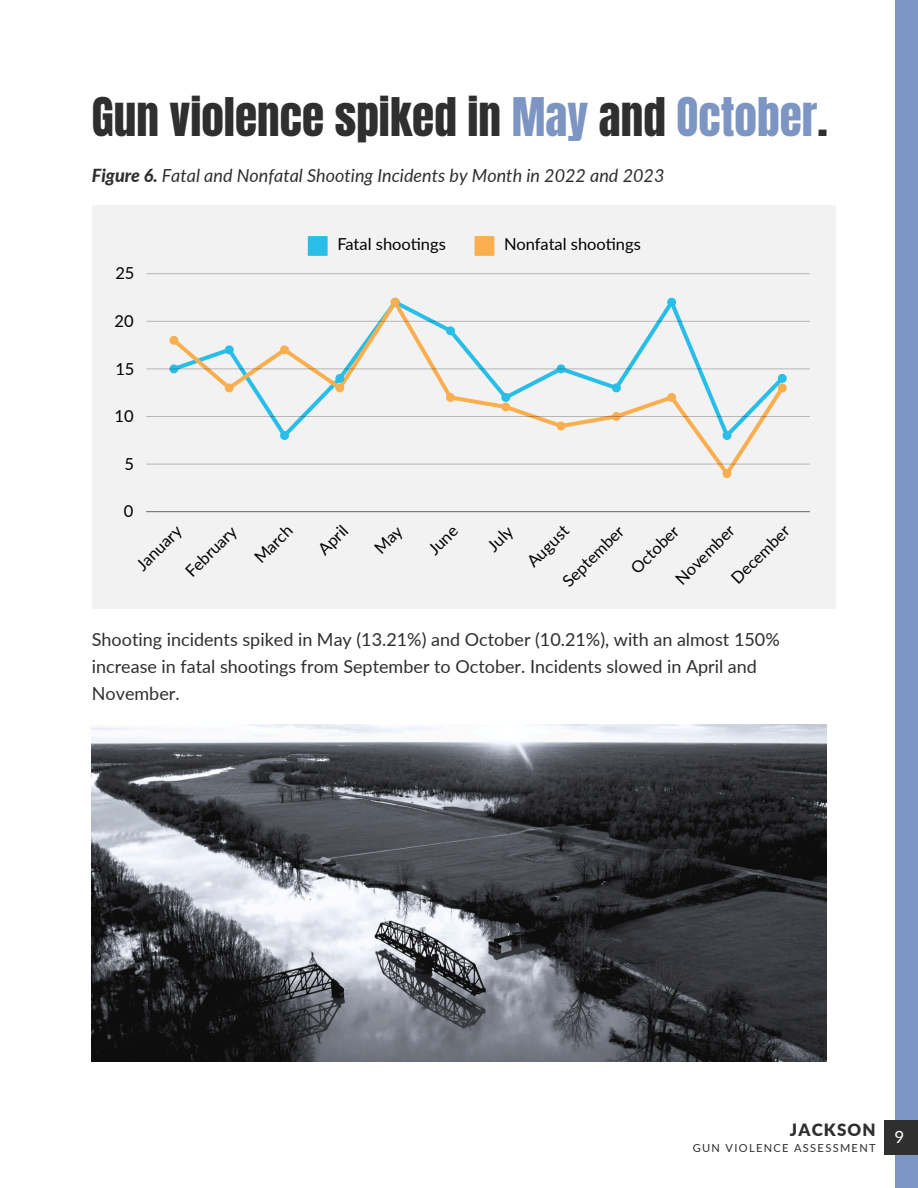
<style>
.page{position:relative;width:918px;height:1188px;background:#fff}
.page>*{position:absolute;margin:0;border:0;box-sizing:border-box;transform-origin:0 0}
.t1{font:45.3px "Anton";color:#2f2f2f}
.t2{font:18px/26.5px "Lato";color:#2f2f2f}
.t3{font:italic 18px "Lato";color:#2f2f2f}
.t4{font:900 16.95px "Lato";letter-spacing:.07em;color:#2f2f2f}
.t5{font:16.95px "Lato";color:#fff}
.t6{font:16.5px "Lato";color:#000}
.t7{font:11.1px "Lato";letter-spacing:.12em;color:#2f2f2f}
.s1{color:#7c95c2}
.s2{font-weight:800}
</style>
<div class="page">
<div style="left:92px;top:206px;width:744px;height:403px;background:#f2f2f2"></div>
<svg style="left:308px;top:236px;width:20px;height:20px"></svg>
<svg style="left:475px;top:236px;width:19px;height:20px"></svg>
<svg style="left:168px;top:297px;width:620px;height:181px"></svg>
<hr style="left:146px;top:511px;width:664px;height:1px;background:#7c7c7c">
<hr style="left:146px;top:464px;width:664px;height:1px;background:#cecece">
<hr style="left:146px;top:416px;width:664px;height:1px;background:#000;opacity:.25">
<hr style="left:146px;top:368px;width:664px;height:1px;background:#000;opacity:.25">
<hr style="left:146px;top:321px;width:664px;height:1px;background:#c2c2c2">
<hr style="left:146px;top:273px;width:664px;height:1px;background:#c0c0c0">
<img style="left:92px;top:725px;width:734px;height:336px">
<div style="left:896px;top:0;width:22px;height:1188px;background:#7c95c2"></div>
<div style="left:884px;top:1121px;width:34px;height:34px;background:#2f2f2f"></div>
<h1 class="t1" style="left:92px;top:85px;width:738px">Gun violence spiked in <span class="s1">May</span> and <span class="s1">October</span>.</h1>
<h3 class="t3" style="left:92px;top:165px;width:574px"><span class="s2">Figure 6.</span> Fatal and Nonfatal Shooting Incidents by Month in 2022 and 2023</h3>
<p class="t6" style="left:115px;top:263px;width:21px">25</p>
<p class="t6" style="left:114px;top:311px;width:21px">20</p>
<p class="t6" style="left:115px;top:358px;width:21px">15</p>
<p class="t6" style="left:114px;top:406px;width:21px">10</p>
<p class="t6" style="left:125px;top:454px;width:11px">5</p>
<p class="t6" style="left:124px;top:501px;width:11px">0</p>
<p class="t6" style="left:337px;top:234px;width:110px">Fatal shooti ngs</p>
<p class="t6" style="left:504px;top:234px;width:138px">Nonfatal shootings</p>
<p class="t6" style="left:132px;top:560px;width:57px;rotate:-45deg">January</p>
<p class="t6" style="left:181px;top:567px;width:66px;rotate:-45deg">February</p>
<p class="t6" style="left:250px;top:553px;width:47px;rotate:-45deg">March</p>
<p class="t6" style="left:314px;top:545px;width:36px;rotate:-45deg">April</p>
<p class="t6" style="left:424px;top:545px;width:35px;rotate:-45deg">June</p>
<p class="t6" style="left:483px;top:541px;width:30px;rotate:-45deg">July</p>
<p class="t6" style="left:523px;top:557px;width:52px;rotate:-45deg">August</p>
<p class="t6" style="left:671px;top:574px;width:77px;rotate:-45deg">November</p>
<p class="t6" style="left:727px;top:574px;width:77px;rotate:-45deg">December</p>
<p class="t6" style="left:558px;top:577px;width:80px;rotate:-45deg">September</p>
<p class="t6" style="left:626px;top:563px;width:62px;rotate:-45deg">October</p>
<h3 class="t2" style="left:92px;top:626px;width:689px">Shooting incidents spiked in May (13.21%) and October (10.21%), with an almost 150% increase in fatal shootings from September to October. Incidents slowed in April and<br>November.</h3>
<p class="t4" style="left:790px;top:1119px;width:87px">JACKSON</p>
<h2 class="t7" style="left:693px;top:1141px;width:184px">GUN VIOLENCE ASSESSMENT</h2>
<p class="t5" style="left:895px;top:1126px;width:11px">9</p>
</div>
